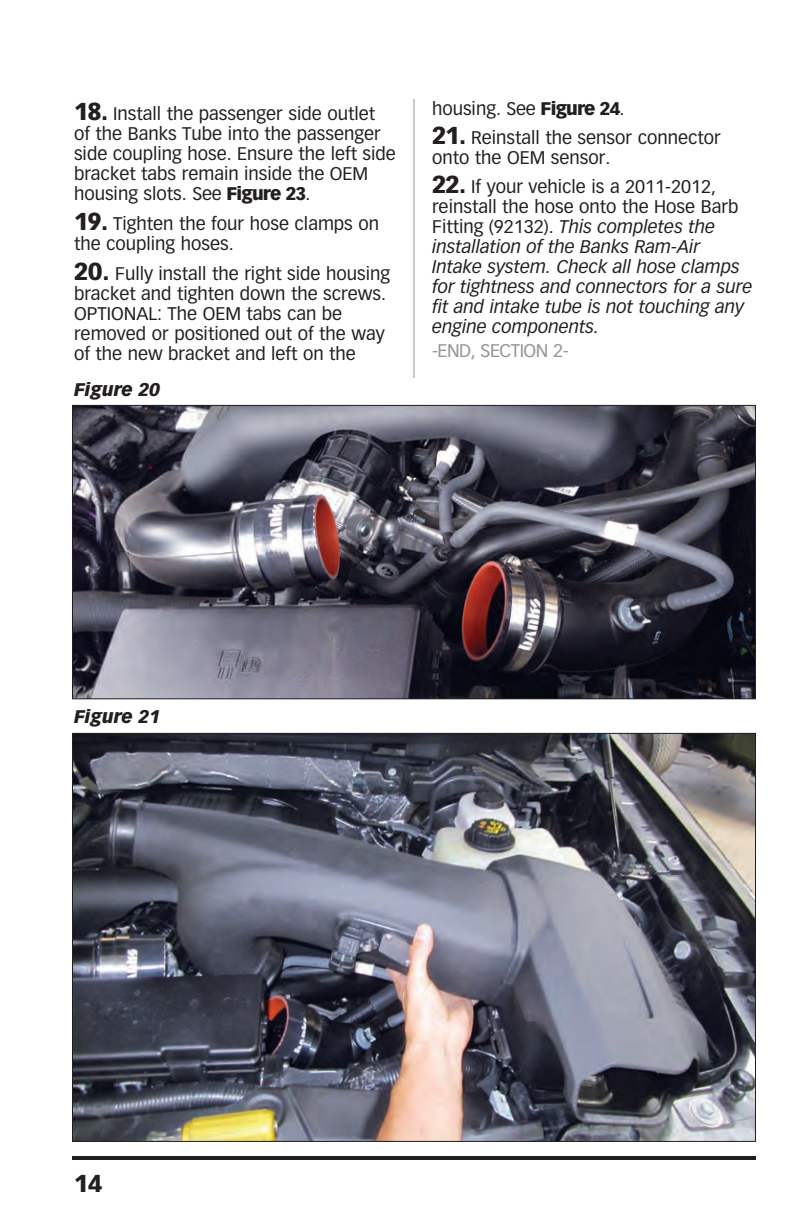
<style>
.page{position:relative;width:792px;height:1224px;background:#fff}
.page>*{position:absolute;margin:0;border:0;box-sizing:border-box;transform-origin:0 0}
.t1{font:900 24px "Vectora LT Std";color:#231f20}
.t2{font:18px/20px "Vectora LT Std";color:#231f20}
.t3{font:italic 18px/20px "Vectora LT Std";color:#231f20}
.t4{font:italic 900 18px "Vectora LT Std";color:#231f20}
.t5{font:18px "Vectora LT Std";letter-spacing:-.025em;color:#939598}
.s1{font-weight:900;font-size:24px}
.s2{font-weight:900}
.s3{font-weight:900;font-style:normal;font-size:24px}
.s4{font-style:normal}
</style>
<div class="page">
<hr style="left:72px;top:1156px;width:684px;height:4px;background:#231f20">
<img style="left:74px;top:407px;width:680px;height:290px">
<hr style="left:414px;top:99px;width:1px;height:279px;background:#939598">
<img style="left:74px;top:735px;width:680px;height:405px">
<p class="t2" style="left:74px;top:104px;width:323px"><span class="s1">18.</span> Install the passenger side outlet<br>of the Banks Tube into the passenger side coupling hose. Ensure the left side bracket tabs remain inside the OEM housing slots. See <span class="s2">Figure 23</span>.</p>
<p class="t2" style="left:74px;top:214px;width:307px"><span class="s1">19.</span> Tighten the four hose clamps on the coupling hoses.</p>
<p class="t2" style="left:74px;top:264px;width:318px"><span class="s1">20.</span> Fully install the right side housing bracket and tighten down the screws.<br>OPTIONAL: The OEM tabs can be removed or positioned out of the way of the new bracket and left on the</p>
<p class="t4" style="left:74px;top:379px;width:88px">Figure 20</p>
<p class="t2" style="left:432px;top:99px;width:194px">housing. See <span class="s2">Figure 24</span>.</p>
<p class="t2" style="left:432px;top:128px;width:290px"><span class="s1">21.</span> Reinstall the sensor connector onto the OEM sensor.</p>
<p class="t3" style="left:432px;top:177px;width:322px"><span class="s3">22.</span> <span class="s4">If your vehicle is a 2011-2012, reinstall the hose onto the Hose Barb Fitting (92132).</span> This completes the installation of the Banks Ram-Air Intake system. Check all hose clamps for tightness and connectors for a sure fit and intake tube is not touching any engine components.</p>
<p class="t5" style="left:432px;top:340px;width:138px">-END, SECTION 2-</p>
<p class="t4" style="left:74px;top:706px;width:88px">Figure 21</p>
<h1 class="t1" style="left:74px;top:1168px;width:30px">14</h1>
</div>
